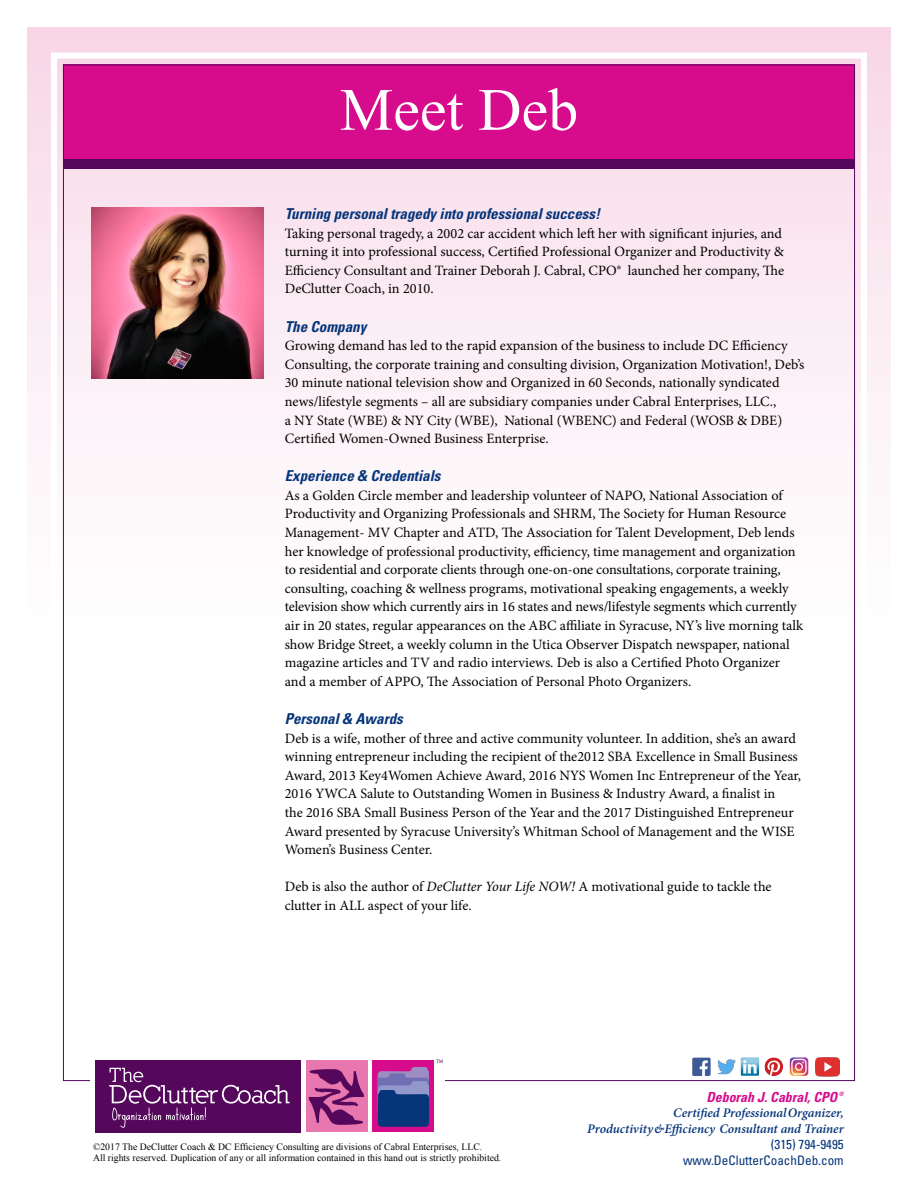
<style>
.page{position:relative;width:918px;height:1188px;background:#fff}
.page>*{position:absolute;margin:0;border:0;box-sizing:border-box;transform-origin:0 0}
.t1{font:60px "Times New Roman";color:#fff}
.t2{font:italic 700 condensed 15px "Univers";color:#06357a}
.t3{font:14.25px/18.6px "Minion Pro";letter-spacing:-.005em;color:#000}
.t4{font:italic 700 condensed 13.8px "Univers";color:#d60c8c}
.t5{font:italic 600 13.2px/15.8px "Minion Pro";letter-spacing:-.005em;color:#06357a;text-align:right}
.t6{font:condensed 13.2px/15.8px "Univers";color:#06357a;text-align:right}
.t7{font:9.75px/11.7px "Times New Roman";color:#000}
.t8{font:italic 700 condensed 6px "Univers";color:#d60c8c}
.t9{font:4.95px "Myriad Pro";color:#54075b}
.s1{font-style:italic}
</style>
<div class="page">
<div style="left:27px;top:27px;width:864px;height:629px;background:linear-gradient(to bottom,#f6d8e7,#fff)"></div>
<div style="left:64px;top:65px;width:791px;height:99px;background:#d60c8c"></div>
<div style="left:63px;top:160px;width:792px;height:9px;background:#54075b"></div>
<img style="left:92px;top:207px;width:171px;height:171px">
<div style="left:95px;top:1060px;width:206px;height:72px;background:#54075b"></div>
<div style="left:306px;top:1060px;width:62px;height:72px;background:#e977af"></div>
<svg style="left:309px;top:1069px;width:55px;height:56px"></svg>
<svg style="left:109px;top:1068px;width:181px;height:60px"></svg>
<div style="left:372px;top:1060px;width:62px;height:72px;background:#d60c8c"></div>
<svg style="left:377px;top:1067px;width:52px;height:60px;background:#465196"></svg>
<img style="left:692px;top:1057px;width:19px;height:19px">
<img style="left:717px;top:1059px;width:19px;height:15px">
<img style="left:741px;top:1057px;width:18px;height:19px">
<svg style="left:765px;top:1057px;width:18px;height:19px"></svg>
<img style="left:790px;top:1057px;width:18px;height:19px">
<img style="left:815px;top:1058px;width:24px;height:19px">
<h1 class="t1" style="left:340px;top:69px;width:240px">Meet Deb</h1>
<p class="t2" style="left:285px;top:204px;width:317px">Turning personal tragedy into professional success!</p>
<p class="t3" style="left:285px;top:224px;width:501px">Taking personal tragedy, a 2002 car accident which left her with significant injuries, and turning it into professional success, Certified Professional Organizer and Productivity &amp; Efficiency Consultant and Trainer Deborah J. Cabral, CPO® launched her company, The DeClutter Coach, in 2010.</p>
<p class="t2" style="left:285px;top:317px;width:83px">The Company</p>
<p class="t3" style="left:285px;top:336px;width:521px">Growing demand has led to the rapid expansion of the business to include DC Efficiency Consulting, the corporate training and consulting division, Organization Motivation!, Deb’s 30 minute national television show and Organized in 60 Seconds, nationally syndicated news/lifestyle segments – all are subsidiary companies under Cabral Enterprises, LLC.,<br>a NY State (WBE) &amp; NY City (WBE), National (WBENC) and Federal (WOSB &amp; DBE)<br>Certified Women-Owned Business Enterprise.</p>
<p class="t2" style="left:285px;top:467px;width:157px">Experience &amp; Credentials</p>
<p class="t3" style="left:285px;top:486px;width:520px">As a Golden Circle member and leadership volunteer of NAPO, National Association of Productivity and Organizing Professionals and SHRM, The Society for Human Resource Management- MV Chapter and ATD, The Association for Talent Development, Deb lends her knowledge of professional productivity, efficiency, time management and organization to residential and corporate clients through one-on-one consultations, corporate training, consulting, coaching &amp; wellness programs, motivational speaking engagements, a weekly television show which currently airs in 16 states and news/lifestyle segments which currently air in 20 states, regular appearances on the ABC affiliate in Syracuse, NY’s live morning talk show Bridge Street, a weekly column in the Utica Observer Dispatch newspaper, national magazine articles and TV and radio interviews. Deb is also a Certified Photo Organizer and a member of APPO, The Association of Personal Photo Organizers.</p>
<p class="t2" style="left:285px;top:709px;width:120px">Personal &amp; Awards</p>
<p class="t3" style="left:285px;top:729px;width:518px">Deb is a wife, mother of three and active community volunteer. In addition, she’s an award winning entrepreneur including the recipient of the2012 SBA Excellence in Small Business Award, 2013 Key4Women Achieve Award, 2016 NYS Women Inc Entrepreneur of the Year, 2016 YWCA Salute to Outstanding Women in Business &amp; Industry Award, a finalist in<br>the 2016 SBA Small Business Person of the Year and the 2017 Distinguished Entrepreneur Award presented by Syracuse University’s Whitman School of Management and the WISE Women’s Business Center.</p>
<p class="t3" style="left:285px;top:878px;width:488px">Deb is also the author of <span class="s1">DeClutter Your Life NOW!</span> A motivational guide to tackle the clutter in ALL aspect of your life.</p>
<p class="t9" style="left:437px;top:1059px;width:8px">TM</p>
<p class="t7" style="left:93px;top:1140px;width:410px">©2017 The DeClutter Coach &amp; DC Efficiency Consulting are divisions of Cabral Enterprises, LLC.<br>All rights reserved. Duplication of any or all information contained in this hand out is strictly prohibited.</p>
<p class="t4" style="left:706px;top:1088px;width:133px">Deborah J. Cabral, CPO</p>
<p class="t8" style="left:839px;top:1090px;width:6px">®</p>
<p class="t5" style="left:587px;top:1105px;width:258px">Certified Professional Organizer,<br>Productivity &amp; Efficiency Consultant and Trainer</p>
<p class="t6" style="left:683px;top:1136px;width:162px">(315) 794-9495 www.DeClutterCoachDeb.com</p>
</div>
